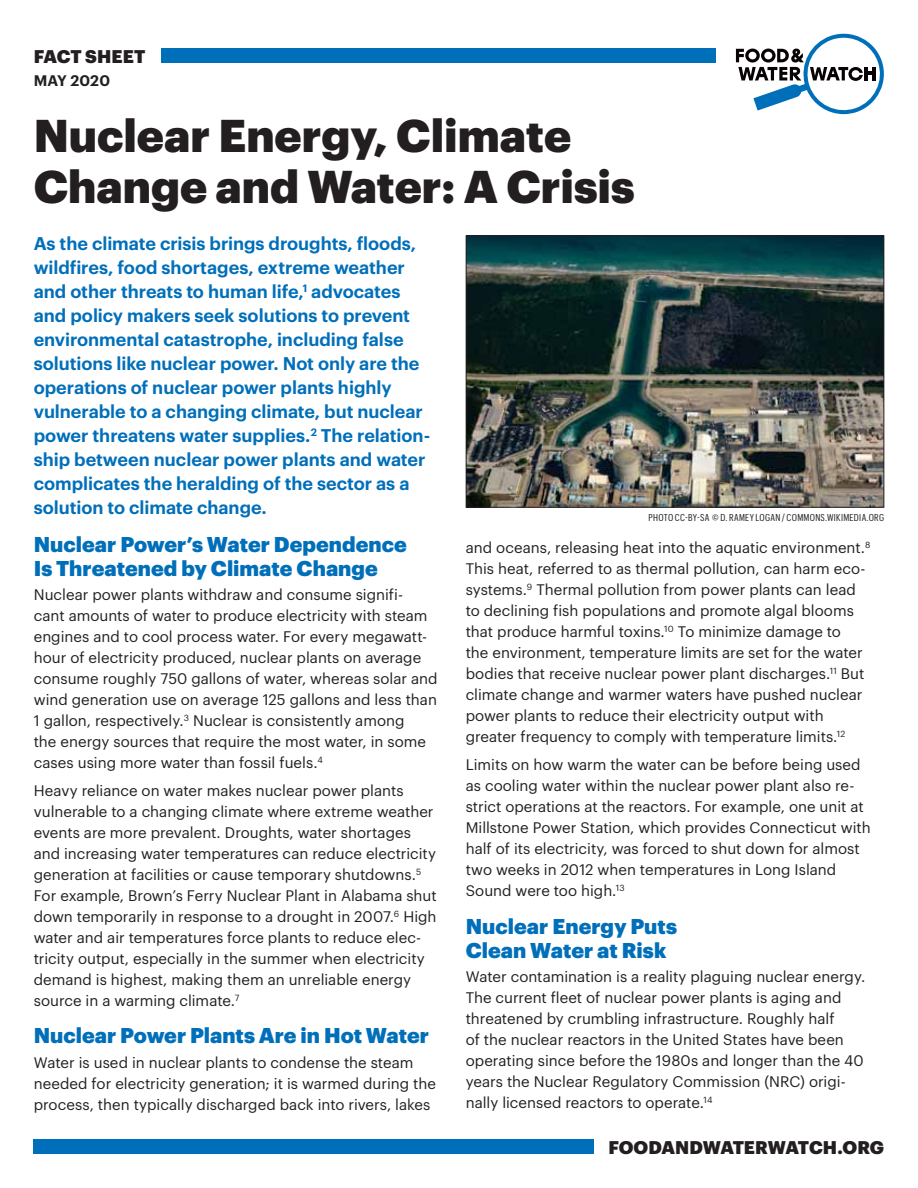
<style>
.page{position:relative;width:918px;height:1188px;background:#fff}
.page>*{position:absolute;margin:0;border:0;box-sizing:border-box;transform-origin:0 0}
.t1{font:900 45px/51px "Graphik";color:#231f20}
.t2{font:900 21px/24px "Graphik";color:#006fba}
.t3{font:600 18px/24px "Graphik";color:#006fba}
.t4{font:900 18px "Graphik";letter-spacing:-.01em;color:#231f20}
.t5{font:15px/21px "Graphik";color:#231f20}
.t6{font:600 15px "Graphik";letter-spacing:.01em;color:#231f20}
.t7{font:9.75px "Graphik Cond";letter-spacing:.03em;color:#231f20}
</style>
<div class="page">
<div style="left:161px;top:48px;width:555px;height:15px;background:#006fba"></div>
<svg style="left:736px;top:34px;width:148px;height:80px"></svg>
<div style="left:34px;top:1140px;width:560px;height:14px;background:#006fba"></div>
<img style="left:468px;top:238px;width:414px;height:268px">
<div style="left:466px;top:236px;width:418px;height:272px;border:1px solid #231f20"></div>
<p class="t4" style="left:34px;top:48px;width:113px">FACT SHEET</p>
<p class="t6" style="left:34px;top:74px;width:78px">MAY 2020</p>
<h1 class="t1" style="left:34px;top:112px;width:603px">Nuclear Energy, Climate<br>Change and Water: A Crisis</h1>
<p class="t3" style="left:34px;top:233px;width:398px">As the climate crisis brings droughts, floods, wildfires, food shortages, extreme weather and other threats to human life,<sup>1</sup> advocates and policy makers seek solutions to prevent environmental catastrophe, including false solutions like nuclear power. Not only are the operations of nuclear power plants highly vulnerable to a changing climate, but nuclear power threatens water supplies.<sup>2</sup> The relation&shy;ship between nuclear power plants and water complicates the heralding of the sector as a solution to climate change.</p>
<h2 class="t2" style="left:34px;top:533px;width:374px">Nuclear Power’s Water Dependence<br>Is Threatened by Climate Change</h2>
<p class="t5" style="left:34px;top:585px;width:405px">Nuclear power plants withdraw and consume signifi&shy;cant amounts of water to produce electricity with steam engines and to cool process water. For every megawatt&shy;hour of electricity produced, nuclear plants on average consume roughly 750 gallons of water, whereas solar and wind generation use on average 125 gallons and less than 1 gallon, respectively.<sup>3</sup> Nuclear is consistently among<br>the energy sources that require the most water, in some cases using more water than fossil fuels.<sup>4</sup></p>
<p class="t5" style="left:34px;top:781px;width:405px">Heavy reliance on water makes nuclear power plants vulnerable to a changing climate where extreme weather events are more prevalent. Droughts, water shortages and increasing water temperatures can reduce electricity generation at facilities or cause temporary shutdowns.<sup>5<br></sup>For example, Brown’s Ferry Nuclear Plant in Alabama shut down temporarily in response to a drought in 2007.<sup>6</sup> High water and air temperatures force plants to reduce elec&shy;tricity output, especially in the summer when electricity demand is highest, making them an unreliable energy source in a warming climate.<sup>7</sup></p>
<h2 class="t2" style="left:34px;top:1025px;width:397px">Nuclear Power Plants Are in Hot Water</h2>
<p class="t5" style="left:34px;top:1053px;width:404px">Water is used in nuclear plants to condense the steam needed for electricity generation; it is warmed during the process, then typically discharged back into rivers, lakes</p>
<p class="t7" style="left:648px;top:514px;width:237px">PHOTO CC-BY-SA © D. RAMEY LOGAN / COMMONS.WIKIMEDIA.ORG</p>
<p class="t5" style="left:466px;top:539px;width:406px">and oceans, releasing heat into the aquatic environment.<sup>8<br></sup>This heat, referred to as thermal pollution, can harm eco&shy;systems.<sup>9</sup> Thermal pollution from power plants can lead to declining fish populations and promote algal blooms that produce harmful toxins.<sup>10</sup> To minimize damage to<br>the environment, temperature limits are set for the water bodies that receive nuclear power plant discharges.<sup>11</sup> But climate change and warmer waters have pushed nuclear power plants to reduce their electricity output with greater frequency to comply with temperature limits.<sup>12</sup></p>
<p class="t5" style="left:466px;top:755px;width:406px">Limits on how warm the water can be before being used as cooling water within the nuclear power plant also re&shy;strict operations at the reactors. For example, one unit at Millstone Power Station, which provides Connecticut with half of its electricity, was forced to shut down for almost two weeks in 2012 when temperatures in Long Island Sound were too high.<sup>13</sup></p>
<h2 class="t2" style="left:466px;top:915px;width:213px">Nuclear Energy Puts<br>Clean Water at Risk</h2>
<p class="t5" style="left:466px;top:967px;width:401px">Water contamination is a reality plaguing nuclear energy.<br>The current fleet of nuclear power plants is aging and threatened by crumbling infrastructure. Roughly half<br>of the nuclear reactors in the United States have been operating since before the 1980s and longer than the 40 years the Nuclear Regulatory Commission (NRC) origi&shy;nally licensed reactors to operate.<sup>14</sup></p>
<p class="t4" style="left:608px;top:1139px;width:277px">FOODANDWATERWATCH.ORG</p>
</div>
